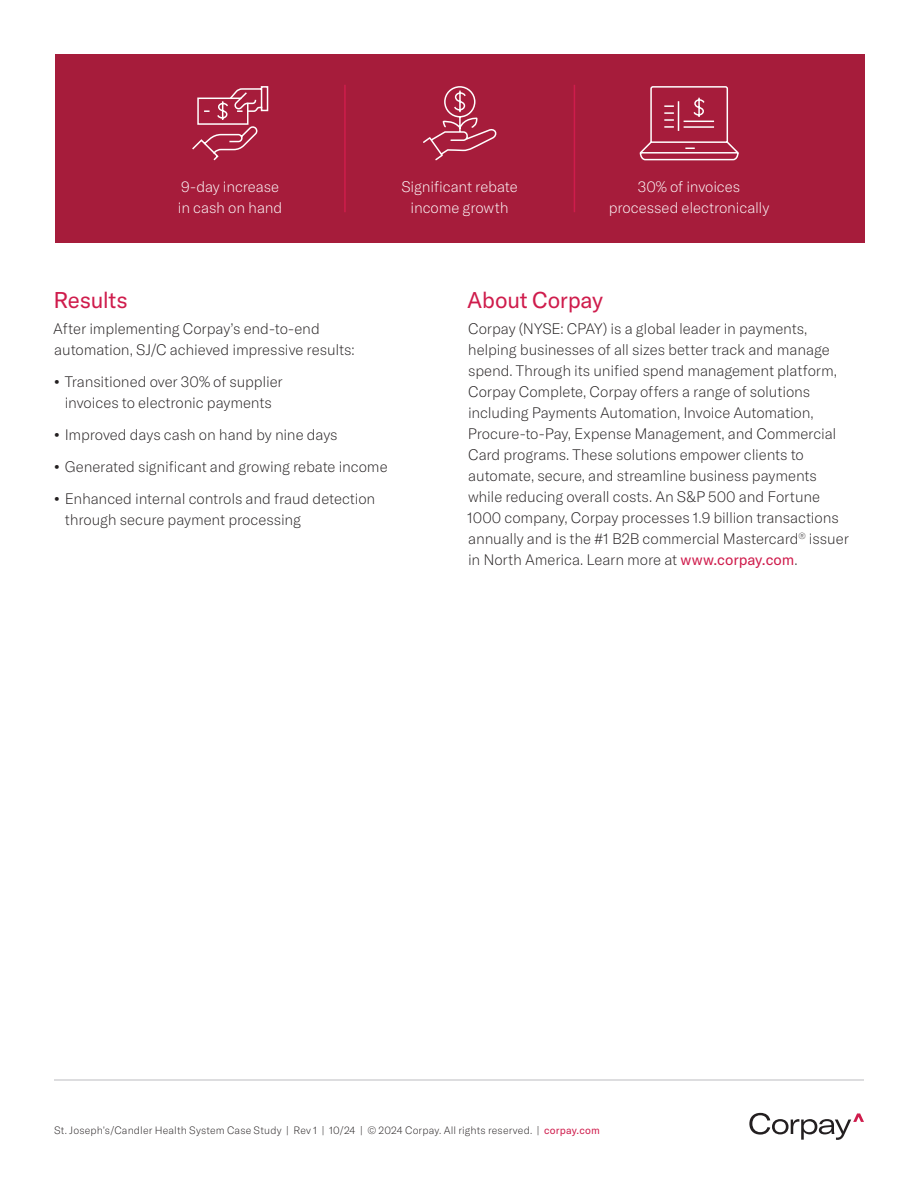
<style>
.page{position:relative;width:918px;height:1188px;background:#fff}
.page>*{position:absolute;margin:0;border:0;box-sizing:border-box;transform-origin:0 0}
.t1{font:22.5px "GT America";letter-spacing:-.015em;color:#cf1c4c}
.t2{font:100 15px/21px "GT America";letter-spacing:-.01em;color:#231f20}
.t3{font:100 15px/21px "GT America";letter-spacing:-.01em;color:#fff;text-align:center}
.t4{font:100 10.5px "GT America";letter-spacing:.015em;color:#231f20}
.s1{font-weight:700}
.s2{font-weight:400;color:#cf1c4c}
</style>
<div class="page">
<svg style="left:749px;top:1113px;width:115px;height:27px"></svg>
<hr style="left:54px;top:1080px;width:810px;height:1px;background:#bcbdc0">
<div style="left:55px;top:54px;width:810px;height:189px;background:#a61c3b"></div>
<svg style="left:192px;top:86px;width:77px;height:75px"></svg>
<hr style="left:344px;top:85px;width:2px;height:127px;background:#cf1c4c">
<svg style="left:423px;top:86px;width:74px;height:75px"></svg>
<hr style="left:574px;top:85px;width:1px;height:127px;background:#cf1c4c">
<svg style="left:639px;top:86px;width:100px;height:75px"></svg>
<p class="t3" style="left:178px;top:177px;width:106px;text-align:left">9-day increase in cash on hand</p>
<p class="t3" style="left:401px;top:177px;width:118px">Significant rebate income growth</p>
<p class="t3" style="left:609px;top:177px;width:162px">30% of invoices processed electronically</p>
<h1 class="t1" style="left:54px;top:287px;width:76px">Results</h1>
<p class="t2" style="left:53px;top:319px;width:303px">After implementing Corpay’s end-to-end automation, SJ/C achieved impressive results:</p>
<p class="t2" style="left:54px;top:371px;width:230px;text-align:center"><span class="s1">•</span> Transitioned over 30% of supplier invoices to electronic payments</p>
<p class="t2" style="left:54px;top:424px;width:285px"><span class="s1">•</span> Improved days cash on hand by nine days</p>
<p class="t2" style="left:54px;top:456px;width:335px"><span class="s1">•</span> Generated significant and growing rebate income</p>
<p class="t2" style="left:65px;top:488px;width:312px;text-indent:-11px"><span class="s1">•</span> Enhanced internal controls and fraud detection through secure payment processing</p>
<h1 class="t1" style="left:467px;top:287px;width:137px">About Corpay</h1>
<p class="t2" style="left:467px;top:319px;width:383px">Corpay (NYSE: CPAY) is a global leader in payments, helping businesses of all sizes better track and manage spend. Through its unified spend management platform, Corpay Complete, Corpay offers a range of solutions including Payments Automation, Invoice Automation, Procure-to-Pay, Expense Management, and Commercial Card programs. These solutions empower clients to automate, secure, and streamline business payments while reducing overall costs. An S&amp;P 500 and Fortune 1000 company, Corpay processes 1.9 billion transactions annually and is the #1 B2B commercial Mastercard<sup>®</sup> issuer in North America. Learn more at <span class="s2">www.corpay.com</span>.</p>
<p class="t4" style="left:54px;top:1124px;width:547px">St. Joseph’s/Candler Health System Case Study | Rev 1 | 10/24 | © 2024 Corpay. All rights reserved. | <span class="s2">corpay.com</span></p>
</div>
